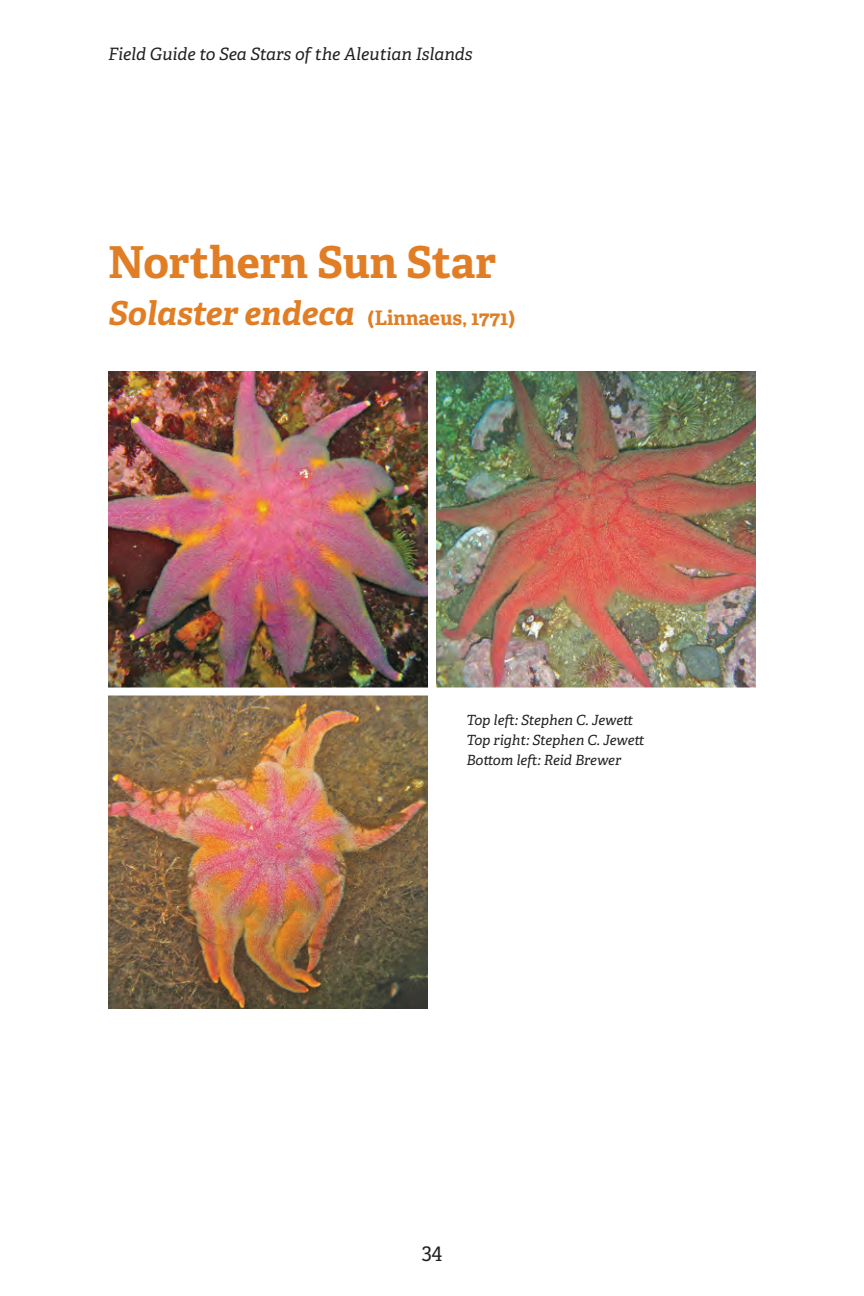
<style>
.page{position:relative;width:864px;height:1296px;background:#fff}
.page>*{position:absolute;margin:0;border:0;box-sizing:border-box;transform-origin:0 0}
.Valvatida_Common_Nam{font:700 44px "Adelle";color:#e17e25}
.Valvatida_Scientific{font:700 20px "Adelle";color:#e17e25}
.t1{font:20px "Adelle";color:#231f20}
.t2{font:italic 17px "Adelle";color:#231f20}
.Photo_credit{font:italic 14px "Adelle";color:#231f20}
.s1{font-style:italic;font-size:33px}
</style>
<div class="page">
<img style="left:108px;top:372px;width:648px;height:316px">
<img style="left:108px;top:696px;width:320px;height:313px">
<div style="left:428px;top:363px;width:8px;height:683px;background:#fff"></div>
<p class="t2" style="left:108px;top:42px;width:366px">Field Guide to Sea Stars of the Aleutian Islands</p>
<p class="Valvatida_Common_Nam" style="left:108px;top:231px;width:390px">Northern Sun Star</p>
<p class="Valvatida_Scientific" style="left:108px;top:304px;width:409px"><span class="s1">Solaster endeca</span> (Linnaeus, 1771)</p>
<p class="Photo_credit" style="left:467px;top:710px;width:168px">Top left: Stephen C. Jewett</p>
<p class="Photo_credit" style="left:467px;top:730px;width:179px">Top right: Stephen C. Jewett</p>
<p class="Photo_credit" style="left:467px;top:750px;width:156px">Bottom left: Reid Brewer</p>
<h2 class="t1" style="left:422px;top:1239px;width:22px">34</h2>
</div>
